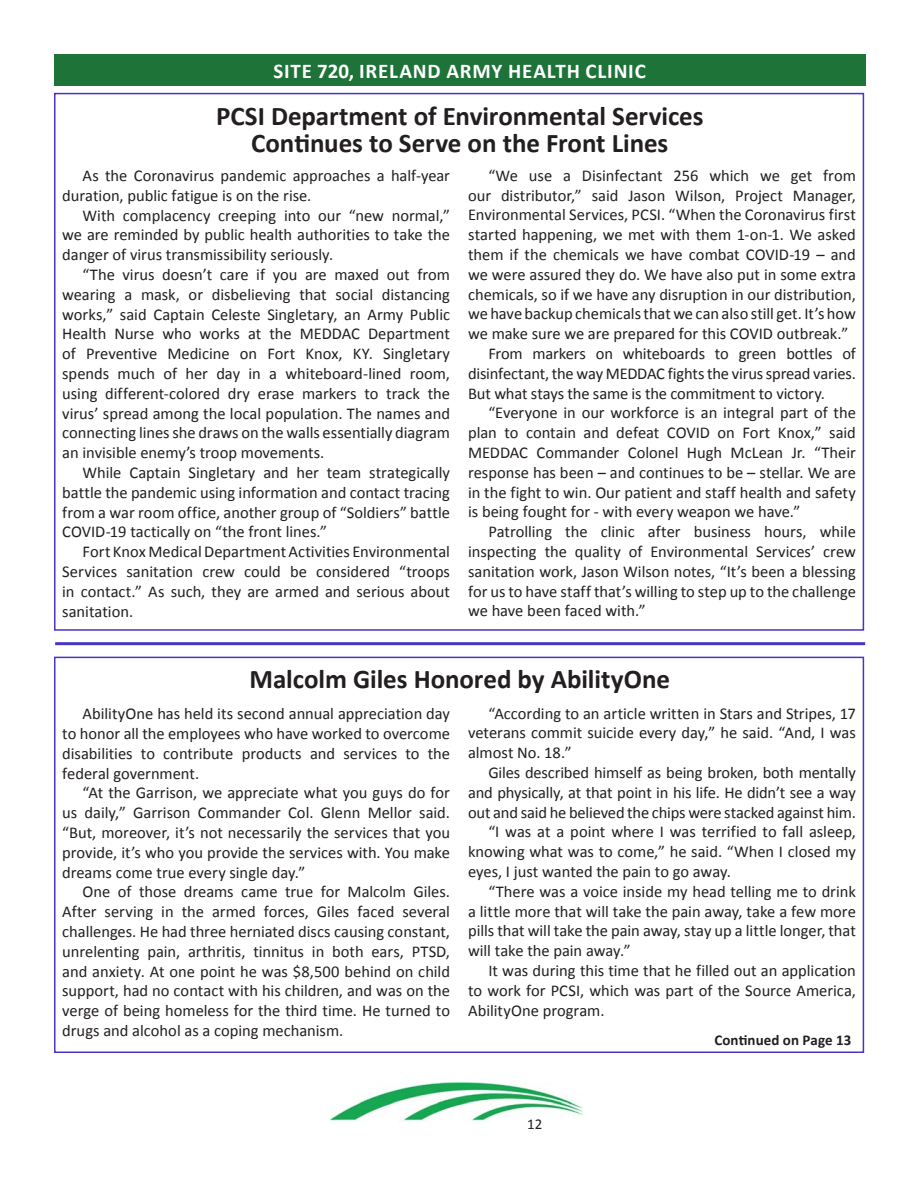
<style>
.page{position:relative;width:918px;height:1188px;background:#fff}
.page>*{position:absolute;margin:0;border:0;box-sizing:border-box;transform-origin:0 0}
.t1{font:700 27px "Calibri";letter-spacing:-.005em;color:#231f20}
.t2{font:700 21px "Calibri";letter-spacing:.035em;color:#fff}
.t3{font:16.5px/19.8px "Calibri";letter-spacing:-.005em;color:#231f20;text-align:justify}
.t4{font:700 15px "Calibri";letter-spacing:.005em;color:#231f20}
.t5{font:15px "Calibri";color:#231f20}
</style>
<div class="page">
<img style="left:330px;top:1082px;width:252px;height:40px">
<div style="left:54px;top:54px;width:811px;height:32px;background:#1e7338"></div>
<div style="left:54px;top:657px;width:810px;height:396px;border:2px solid #4735c7"></div>
<hr style="left:55px;top:642px;width:810px;height:3px;background:#4735c7">
<p class="t2" style="left:273px;top:57px;width:374px">SITE 720, IRELAND ARMY HEALTH CLINIC</p>
<p class="t1" style="left:216px;top:98px;width:489px">PCSI Department of Environmental Services</p>
<p class="t1" style="left:251px;top:125px;width:419px">Continues to Serve on the Front Lines</p>
<p class="t3" style="left:62px;top:166px;width:389px;text-indent:20px">As the Coronavirus pandemic approaches a half-year duration, public fatigue is on the rise.</p>
<p class="t3" style="left:62px;top:205px;width:389px;text-indent:20px">With complacency creeping into our “new normal,” we are reminded by public health authorities to take the danger of virus transmissibility seriously.</p>
<p class="t3" style="left:62px;top:265px;width:389px;text-indent:20px">“The virus doesn’t care if you are maxed out from wearing a mask, or disbelieving that social distancing works,” said Captain Celeste Singletary, an Army Public Health Nurse who works at the MEDDAC Department of Preventive Medicine on Fort Knox, KY. Singletary spends much of her day in a whiteboard-lined room, using different-colored dry erase markers to track the virus’ spread among the local population. The names and connecting lines she draws on the walls essentially diagram an invisible enemy’s troop movements.</p>
<p class="t3" style="left:62px;top:463px;width:389px;text-indent:20px">While Captain Singletary and her team strategically battle the pandemic using information and contact tracing from a war room office, another group of “Soldiers” battle COVID-19 tactically on “the front lines.”</p>
<p class="t3" style="left:62px;top:542px;width:389px;text-indent:20px">Fort Knox Medical Department Activities Environmental Services sanitation crew could be considered “troops in contact.” As such, they are armed and serious about sanitation.</p>
<p class="t3" style="left:468px;top:166px;width:389px;text-indent:20px">“We use a Disinfectant 256 which we get from our distributor,” said Jason Wilson, Project Manager, Environmental Services, PCSI. “When the Coronavirus first started happening, we met with them 1-on-1. We asked them if the chemicals we have combat COVID-19 – and we were assured they do. We have also put in some extra chemicals, so if we have any disruption in our distribution, we have backup chemicals that we can also still get. It’s how we make sure we are prepared for this COVID outbreak.”</p>
<p class="t3" style="left:468px;top:344px;width:389px;text-indent:20px">From markers on whiteboards to green bottles of disinfectant, the way MEDDAC fights the virus spread varies.<br>But what stays the same is the commitment to victory.</p>
<p class="t3" style="left:468px;top:403px;width:389px;text-indent:20px">“Everyone in our workforce is an integral part of the plan to contain and defeat COVID on Fort Knox,” said MEDDAC Commander Colonel Hugh McLean Jr. “Their response has been – and continues to be – stellar. We are in the fight to win. Our patient and staff health and safety is being fought for - with every weapon we have.”</p>
<p class="t3" style="left:468px;top:522px;width:389px;text-indent:20px">Patrolling the clinic after business hours, while inspecting the quality of Environmental Services’ crew sanitation work, Jason Wilson notes, “It’s been a blessing for us to have staff that’s willing to step up to the challenge we have been faced with.”</p>
<p class="t1" style="left:250px;top:662px;width:422px">Malcolm Giles Honored by AbilityOne</p>
<p class="t3" style="left:62px;top:704px;width:389px;text-indent:20px">AbilityOne has held its second annual appreciation day to honor all the employees who have worked to overcome disabilities to contribute products and services to the federal government.</p>
<p class="t3" style="left:62px;top:783px;width:389px;text-indent:20px">“At the Garrison, we appreciate what you guys do for us daily,” Garrison Commander Col. Glenn Mellor said. “But, moreover, it’s not necessarily the services that you provide, it’s who you provide the services with. You make dreams come true every single day.”</p>
<p class="t3" style="left:62px;top:882px;width:389px;text-indent:20px">One of those dreams came true for Malcolm Giles.<br>After serving in the armed forces, Giles faced several challenges. He had three herniated discs causing constant, unrelenting pain, arthritis, tinnitus in both ears, PTSD, and anxiety. At one point he was $8,500 behind on child support, had no contact with his children, and was on the verge of being homeless for the third time. He turned to drugs and alcohol as a coping mechanism.</p>
<p class="t3" style="left:468px;top:703px;width:389px;text-indent:20px">“According to an article written in Stars and Stripes, 17 veterans commit suicide every day,” he said. “And, I was almost No. 18.”</p>
<p class="t3" style="left:468px;top:763px;width:389px;text-indent:20px">Giles described himself as being broken, both mentally and physically, at that point in his life. He didn’t see a way out and said he believed the chips were stacked against him.</p>
<p class="t3" style="left:468px;top:822px;width:389px;text-indent:20px">“I was at a point where I was terrified to fall asleep, knowing what was to come,” he said. “When I closed my eyes, I just wanted the pain to go away.</p>
<p class="t3" style="left:468px;top:882px;width:389px;text-indent:20px">“There was a voice inside my head telling me to drink a little more that will take the pain away, take a few more pills that will take the pain away, stay up a little longer, that will take the pain away.”</p>
<p class="t3" style="left:468px;top:961px;width:389px;text-indent:20px">It was during this time that he filled out an application to work for PCSI, which was part of the Source America, AbilityOne program.</p>
<p class="t4" style="left:714px;top:1030px;width:138px">Continued on Page 13</p>
<p class="t5" style="left:527px;top:1114px;width:17px">12</p>
</div>
